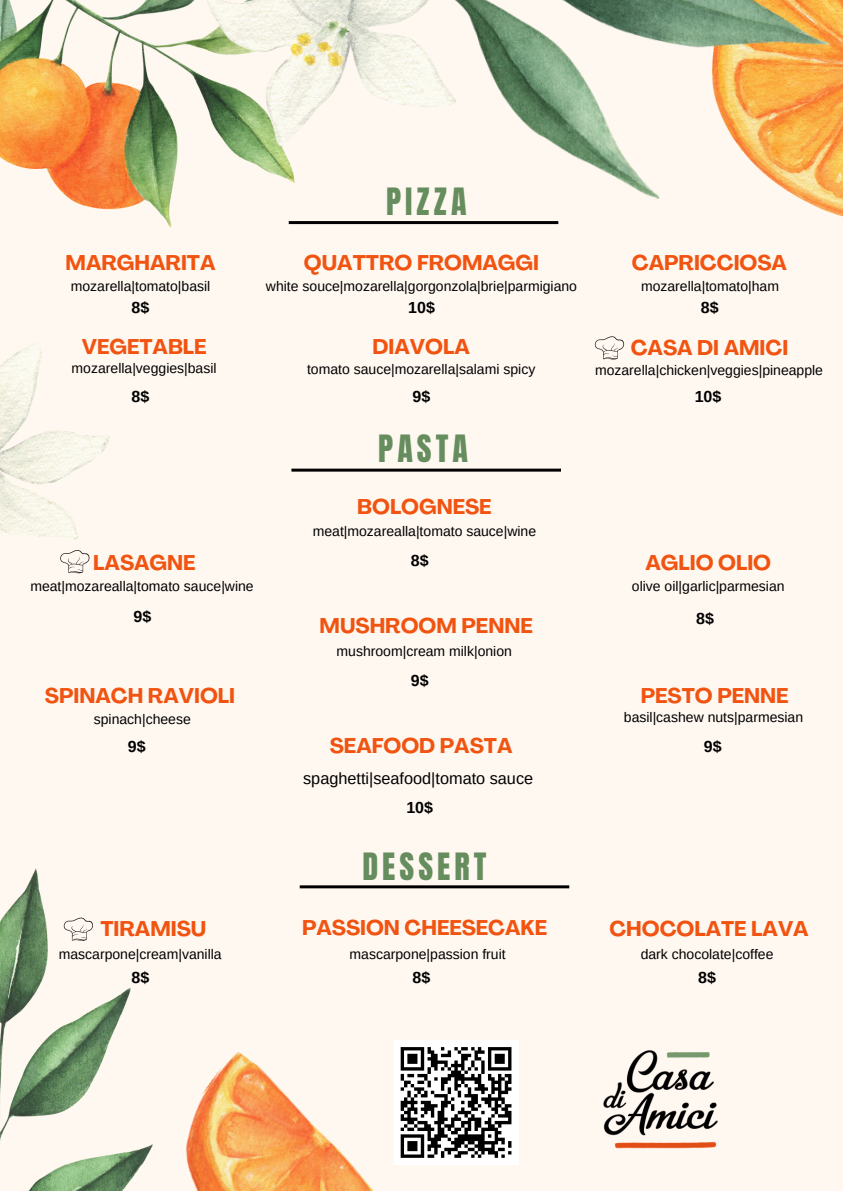
<style>
.page{position:relative;width:843px;height:1191px;background:#fff}
.page>*{position:absolute;margin:0;border:0;box-sizing:border-box;transform-origin:0 0}
.t1{font:32px "Anton";letter-spacing:.13em;color:#668d5e}
.t2{font:700 21px "Agrandir";color:#f15310}
.t3{font:16.3px "Arimo";color:#000}
.t4{font:700 16px "Arimo";color:#000}
.t5{font:14px "Arimo";color:#000}
</style>
<div class="page">
<div style="left:0;top:0;width:842px;height:1190px;background:#fff8f1"></div>
<hr style="left:289px;top:221px;width:269px;height:3px;background:#000">
<hr style="left:291px;top:468px;width:270px;height:3px;background:#000">
<hr style="left:299px;top:885px;width:270px;height:3px;background:#000">
<div style="left:394px;top:1040px;width:124px;height:124px;background:#fff"></div>
<svg style="left:400px;top:1047px;width:112px;height:111px"></svg>
<svg style="left:594px;top:336px;width:30px;height:23px"></svg>
<img style="left:0;top:868px;width:142px;height:322px">
<img style="left:0;top:342px;width:109px;height:232px">
<img style="left:142px;top:1048px;width:277px;height:142px">
<img style="left:0;top:0;width:311px;height:227px">
<img style="left:835px;top:0;width:7px;height:216px">
<img style="left:238px;top:0;width:597px;height:216px">
<img style="left:207px;top:0;width:249px;height:145px">
<img style="left:603px;top:1050px;width:115px;height:99px">
<h1 class="t1" style="left:386px;top:178px;width:82px">PIZZA</h1>
<h2 class="t2" style="left:66px;top:254px;width:151px">MARGHARITA</h2>
<h2 class="t2" style="left:304px;top:254px;width:236px">QUATTRO FROMAGGI</h2>
<p class="t5" style="left:266px;top:278px;width:312px">white souce|mozarella|gorgonzola|brie|parmigiano</p>
<h2 class="t2" style="left:631px;top:254px;width:156px">CAPRICCIOSA</h2>
<p class="t5" style="left:71px;top:278px;width:141px">mozarella|tomato|basil</p>
<p class="t5" style="left:641px;top:278px;width:139px">mozarella|tomato|ham</p>
<p class="t4" style="left:131px;top:298px;width:19px">8$</p>
<p class="t4" style="left:408px;top:298px;width:28px">10$</p>
<p class="t4" style="left:700px;top:298px;width:19px">8$</p>
<h2 class="t2" style="left:82px;top:338px;width:126px">VEGETABLE</h2>
<h2 class="t2" style="left:372px;top:338px;width:99px">DIAVOLA</h2>
<h2 class="t2" style="left:630px;top:339px;width:159px">CASA DI AMICI</h2>
<p class="t5" style="left:72px;top:360px;width:146px">mozarella|veggies|basil</p>
<p class="t5" style="left:307px;top:361px;width:230px">tomato sauce|mozarella|salami spicy</p>
<p class="t5" style="left:595px;top:362px;width:229px">mozarella|chicken|veggies|pineapple</p>
<p class="t4" style="left:131px;top:387px;width:19px">8$</p>
<p class="t4" style="left:412px;top:387px;width:19px">9$</p>
<p class="t4" style="left:694px;top:387px;width:28px">10$</p>
<h1 class="t1" style="left:378px;top:425px;width:91px">PASTA</h1>
<h2 class="t2" style="left:357px;top:498px;width:136px">BOLOGNESE</h2>
<p class="t5" style="left:313px;top:523px;width:225px">meat|mozarealla|tomato sauce|wine</p>
<h2 class="t2" style="left:93px;top:553px;width:104px">LASAGNE</h2>
<p class="t4" style="left:410px;top:551px;width:19px">8$</p>
<h2 class="t2" style="left:645px;top:554px;width:127px">AGLIO OLIO</h2>
<p class="t5" style="left:30px;top:578px;width:225px">meat|mozarealla|tomato sauce|wine</p>
<p class="t5" style="left:631px;top:578px;width:154px">olive oil|garlic|parmesian</p>
<p class="t4" style="left:133px;top:607px;width:19px">9$</p>
<h2 class="t2" style="left:319px;top:617px;width:214px">MUSHROOM PENNE</h2>
<p class="t4" style="left:696px;top:609px;width:19px">8$</p>
<p class="t5" style="left:336px;top:643px;width:177px">mushroom|cream milk|onion</p>
<h2 class="t2" style="left:45px;top:687px;width:192px">SPINACH RAVIOLI</h2>
<p class="t4" style="left:410px;top:671px;width:19px">9$</p>
<h2 class="t2" style="left:640px;top:687px;width:149px">PESTO PENNE</h2>
<p class="t5" style="left:94px;top:710px;width:98px">spinach|cheese</p>
<p class="t5" style="left:623px;top:709px;width:181px">basil|cashew nuts|parmesian</p>
<h2 class="t2" style="left:330px;top:736px;width:184px">SEAFOOD PASTA</h2>
<p class="t3" style="left:303px;top:768px;width:231px">spaghetti|seafood|tomato sauce</p>
<p class="t4" style="left:128px;top:737px;width:19px">9$</p>
<p class="t4" style="left:703px;top:737px;width:19px">9$</p>
<p class="t4" style="left:406px;top:798px;width:28px">10$</p>
<h1 class="t1" style="left:362px;top:843px;width:126px">DESSERT</h1>
<h2 class="t2" style="left:100px;top:920px;width:107px">TIRAMISU</h2>
<h2 class="t2" style="left:302px;top:919px;width:246px">PASSION CHEESECAKE</h2>
<h2 class="t2" style="left:609px;top:920px;width:201px">CHOCOLATE LAVA</h2>
<p class="t5" style="left:59px;top:946px;width:164px">mascarpone|cream|vanilla</p>
<p class="t5" style="left:349px;top:946px;width:158px">mascarpone|passion fruit</p>
<p class="t5" style="left:640px;top:946px;width:134px">dark chocolate|coffee</p>
<p class="t4" style="left:131px;top:968px;width:19px">8$</p>
<p class="t4" style="left:412px;top:968px;width:19px">8$</p>
<p class="t4" style="left:698px;top:968px;width:19px">8$</p>
</div>
